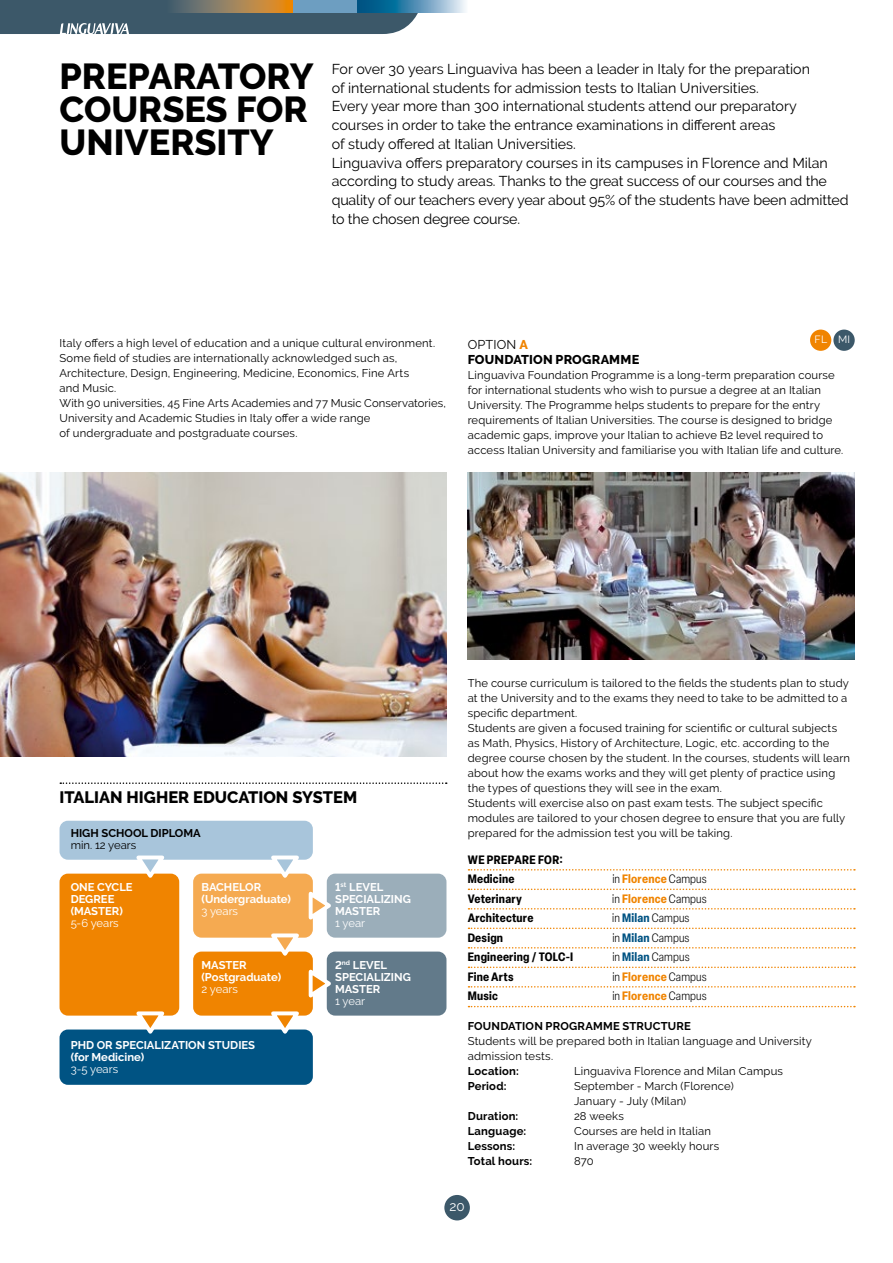
<style>
.page{position:relative;width:893px;height:1263px;background:#fff}
.page>*{position:absolute;margin:0;border:0;box-sizing:border-box;transform-origin:0 0}
.t1{font:800 36px/33px "Raleway";color:#000}
.t2{font:800 16.5px "Raleway";color:#000}
.t3{font:14.25px/18.8px "Raleway";color:#000}
.t4{font:13.5px "Raleway";color:#fff}
.t5{font:800 12.75px/15px "Raleway";letter-spacing:.015em;color:#000}
.t6{font:300 condensed 12px "Elza";letter-spacing:.01em;color:#000}
.t7{font:700 condensed 12px/19.5px "Elza";letter-spacing:.02em;color:#000}
.t8{font:11.25px/15px "Raleway";letter-spacing:.015em;color:#000}
.t9{font:700 11.25px/12px "Raleway";color:#fff}
.t10{font:700 11.25px "Raleway";letter-spacing:.015em;color:#000}
.t11{font:11.25px "Raleway";color:#fff}
.t12{font:10.5px "Raleway";color:#fff}
.s1{font-weight:400}
.s2{color:#f08400}
.s3{font-weight:700;color:#f08400}
.s4{font-weight:700;color:#005383}
</style>
<div class="page">
<div style="left:0;top:0;width:418px;height:34px;background:#3c5869"></div>
<svg style="left:166px;top:0;width:127px;height:13px;background:#997d53"></svg>
<svg style="left:357px;top:0;width:109px;height:13px"></svg>
<div style="left:293px;top:0;width:64px;height:13px;background:#6d9ec1"></div>
<div style="left:444px;top:1195px;width:26px;height:25px;background:#3c5869;border-radius:50%"></div>
<svg style="left:468px;top:869px;width:387px;height:1px"></svg>
<svg style="left:468px;top:888px;width:387px;height:2px"></svg>
<svg style="left:468px;top:908px;width:387px;height:1px"></svg>
<svg style="left:468px;top:927px;width:387px;height:2px"></svg>
<svg style="left:468px;top:947px;width:387px;height:1px"></svg>
<svg style="left:468px;top:966px;width:387px;height:2px"></svg>
<svg style="left:468px;top:986px;width:387px;height:1px"></svg>
<svg style="left:468px;top:1006px;width:387px;height:1px"></svg>
<div style="left:60px;top:874px;width:119px;height:141px;background:#f08400;border-radius:8px"></div>
<div style="left:60px;top:1029px;width:253px;height:56px;background:#005383;border-radius:8px"></div>
<svg style="left:131px;top:1011px;width:39px;height:23px"></svg>
<div style="left:60px;top:821px;width:253px;height:39px;background:#a8c5db;border-radius:8px"></div>
<div style="left:193px;top:874px;width:120px;height:64px;background:#f5aa51;border-radius:8px"></div>
<div style="left:327px;top:874px;width:119px;height:64px;background:#9baeba;border-radius:8px"></div>
<div style="left:193px;top:951px;width:120px;height:64px;background:#f08400;border-radius:8px"></div>
<div style="left:327px;top:951px;width:119px;height:64px;background:#627a8a;border-radius:8px"></div>
<svg style="left:131px;top:855px;width:39px;height:23px"></svg>
<svg style="left:266px;top:853px;width:68px;height:72px"></svg>
<svg style="left:266px;top:931px;width:68px;height:72px"></svg>
<svg style="left:266px;top:1011px;width:38px;height:23px"></svg>
<svg style="left:60px;top:782px;width:387px;height:2px"></svg>
<div style="left:810px;top:330px;width:21px;height:21px;background:#f08400;border-radius:50%"></div>
<div style="left:833px;top:330px;width:22px;height:21px;background:#3c5869;border-radius:50%"></div>
<img style="left:0;top:472px;width:446px;height:285px">
<img style="left:468px;top:472px;width:387px;height:187px">
<h1 class="t1" style="left:60px;top:60px;width:256px">PREPARATORY<br>COURSES FOR<br>UNIVERSITY</h1>
<p class="t3" style="left:332px;top:59px;width:518px">For over 30 years Linguaviva has been a leader in Italy for the preparation<br>of international students for admission tests to Italian Universities.<br>Every year more than 300 international students attend our preparatory courses in order to take the entrance examinations in different areas<br>of study offered at Italian Universities.<br>Linguaviva offers preparatory courses in its campuses in Florence and Milan according to study areas. Thanks to the great success of our courses and the quality of our teachers every year about 95% of the students have been admitted to the chosen degree course.</p>
<p class="t8" style="left:60px;top:336px;width:388px">Italy offers a high level of education and a unique cultural environment.<br>Some field of studies are internationally acknowledged such as, Architecture, Design, Engineering, Medicine, Economics, Fine Arts<br>and Music.<br>With 90 universities, 45 Fine Arts Academies and 77 Music Conservatories, University and Academic Studies in Italy offer a wide range<br>of undergraduate and postgraduate courses.</p>
<p class="t12" style="left:814px;top:334px;width:37px">FL MI</p>
<p class="t5" style="left:468px;top:337px;width:173px"><span class="s1">OPTION</span> <span class="s2">A<br></span>FOUNDATION PROGRAMME</p>
<p class="t8" style="left:468px;top:368px;width:377px">Linguaviva Foundation Programme is a long-term preparation course for international students who wish to pursue a degree at an Italian University. The Programme helps students to prepare for the entry requirements of Italian Universities. The course is designed to bridge academic gaps, improve your Italian to achieve B2 level required to access Italian University and familiarise you with Italian life and culture.</p>
<h2 class="t2" style="left:60px;top:788px;width:299px">ITALIAN HIGHER EDUCATION SYSTEM</h2>
<p class="t10" style="left:71px;top:827px;width:131px">HIGH SCHOOL DIPLOMA</p>
<p class="t8" style="left:71px;top:837px;width:67px">min. 12 years</p>
<p class="t9" style="left:71px;top:881px;width:64px">ONE CYCLE<br>DEGREE (MASTER)</p>
<p class="t11" style="left:71px;top:916px;width:50px">5-6 years</p>
<p class="t9" style="left:201px;top:881px;width:91px">BACHELOR (Undergraduate)</p>
<p class="t11" style="left:201px;top:904px;width:38px">3 years</p>
<p class="t9" style="left:201px;top:959px;width:81px">MASTER (Postgraduate)</p>
<p class="t11" style="left:201px;top:982px;width:38px">2 years</p>
<p class="t9" style="left:71px;top:1039px;width:186px">PHD OR SPECIALIZATION STUDIES (for Medicine)</p>
<p class="t11" style="left:71px;top:1062px;width:49px">3-5 years</p>
<p class="t9" style="left:335px;top:881px;width:77px">1<sup>st</sup> LEVEL<br>SPECIALIZING<br>MASTER</p>
<p class="t11" style="left:335px;top:916px;width:31px">1 year</p>
<p class="t9" style="left:335px;top:959px;width:77px">2<sup>nd</sup> LEVEL<br>SPECIALIZING<br>MASTER</p>
<p class="t11" style="left:335px;top:994px;width:31px">1 year</p>
<p class="t8" style="left:468px;top:675px;width:384px">The course curriculum is tailored to the fields the students plan to study at the University and to the exams they need to take to be admitted to a specific department.<br>Students are given a focused training for scientific or cultural subjects as Math, Physics, History of Architecture, Logic, etc. according to the degree course chosen by the student. In the courses, students will learn about how the exams works and they will get plenty of practice using the types of questions they will see in the exam.<br>Students will exercise also on past exam tests. The subject specific modules are tailored to your chosen degree to ensure that you are fully prepared for the admission test you will be taking.</p>
<p class="t7" style="left:468px;top:849px;width:97px">WE PREPARE FOR:<br>Medicine</p>
<p class="t6" style="left:612px;top:871px;width:96px">in <span class="s3">Florence</span> Campus</p>
<p class="t7" style="left:468px;top:888px;width:56px">Veterinary</p>
<p class="t6" style="left:612px;top:891px;width:96px">in <span class="s3">Florence</span> Campus</p>
<p class="t7" style="left:468px;top:908px;width:67px">Architecture</p>
<p class="t6" style="left:612px;top:910px;width:79px">in <span class="s4">Milan</span> Campus</p>
<p class="t7" style="left:468px;top:927px;width:37px">Design</p>
<p class="t6" style="left:612px;top:930px;width:79px">in <span class="s4">Milan</span> Campus</p>
<p class="t7" style="left:468px;top:947px;width:107px">Engineering / TOLC-I</p>
<p class="t6" style="left:612px;top:949px;width:79px">in <span class="s4">Milan</span> Campus</p>
<p class="t7" style="left:468px;top:966px;width:47px">Fine Arts</p>
<p class="t6" style="left:612px;top:969px;width:96px">in <span class="s3">Florence</span> Campus</p>
<p class="t7" style="left:468px;top:986px;width:32px">Music</p>
<p class="t6" style="left:612px;top:988px;width:96px">in <span class="s3">Florence</span> Campus</p>
<p class="t10" style="left:468px;top:1020px;width:225px">FOUNDATION PROGRAMME STRUCTURE</p>
<p class="t8" style="left:468px;top:1034px;width:346px">Students will be prepared both in Italian language and University admission tests.</p>
<p class="t10" style="left:468px;top:1065px;width:53px">Location:</p>
<p class="t8" style="left:574px;top:1064px;width:210px">Linguaviva Florence and Milan Campus</p>
<p class="t10" style="left:468px;top:1080px;width:40px">Period:</p>
<p class="t8" style="left:574px;top:1079px;width:161px">September - March (Florence)<br>January - July (Milan)</p>
<p class="t10" style="left:468px;top:1110px;width:52px">Duration:</p>
<p class="t8" style="left:574px;top:1109px;width:51px">28 weeks</p>
<p class="t10" style="left:468px;top:1125px;width:60px">Language:</p>
<p class="t8" style="left:574px;top:1124px;width:138px">Courses are held in Italian</p>
<p class="t10" style="left:468px;top:1140px;width:49px">Lessons:</p>
<p class="t8" style="left:574px;top:1139px;width:147px">In average 30 weekly hours</p>
<p class="t10" style="left:468px;top:1155px;width:66px">Total hours:</p>
<p class="t8" style="left:574px;top:1154px;width:21px">870</p>
<p class="t4" style="left:449px;top:1198px;width:17px">20</p>
</div>
